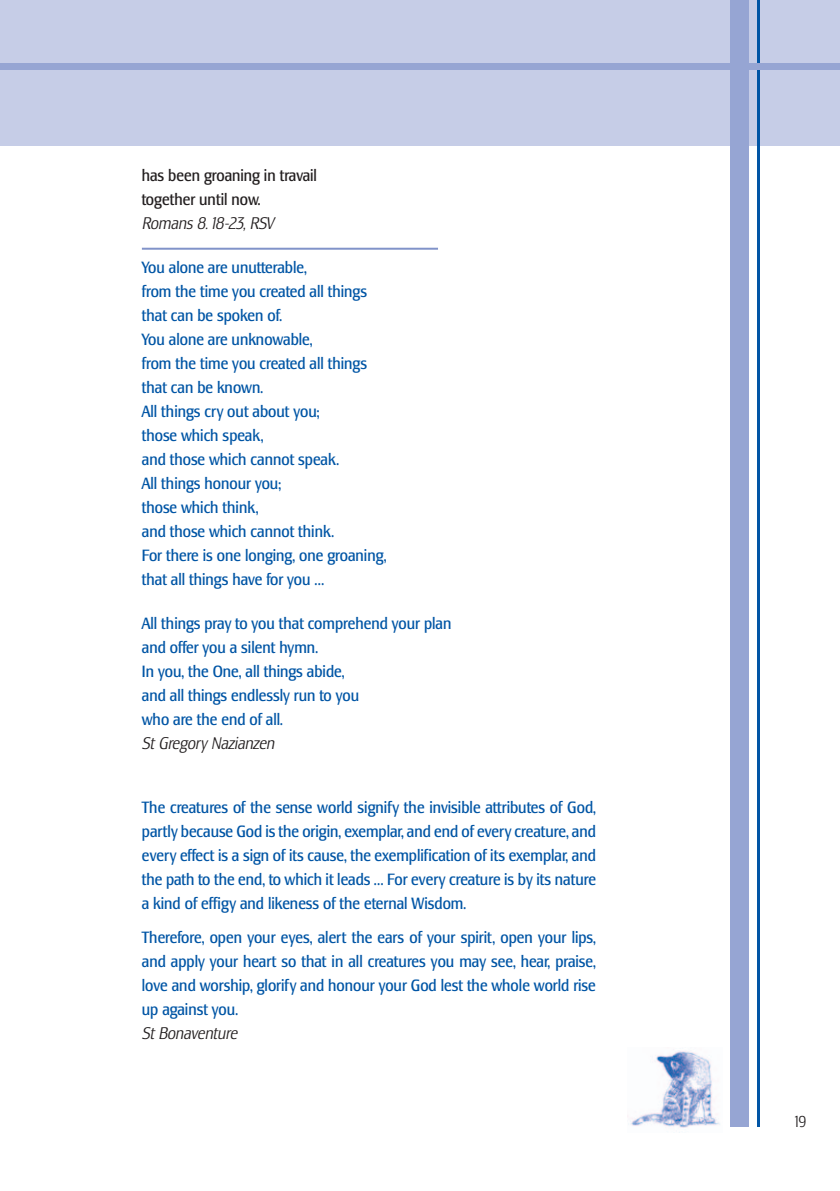
<style>
.page{position:relative;width:840px;height:1191px;background:#fff}
.page>*{position:absolute;margin:0;border:0;box-sizing:border-box;transform-origin:0 0}
.t1{font:condensed 17px/24px "Lesmore";color:#0155a5}
.t2{font:italic 300 condensed 17px "Lesmore";color:#231f20}
.t3{font:condensed 17px/24px "Lesmore";color:#231f20}
.t4{font:300 condensed 16px "Lesmore";color:#231f20}
</style>
<div class="page">
<div style="left:0;top:0;width:839px;height:146px;background:#c6cde7"></div>
<div style="left:730px;top:0;width:18px;height:1126px;background:#96a5d3"></div>
<hr style="left:757px;top:0;width:2px;height:1126px;background:#0155a5">
<div style="left:0;top:63px;width:839px;height:6px;background:#96a5d3"></div>
<img style="left:627px;top:1051px;width:93px;height:77px">
<hr style="left:142px;top:248px;width:296px;height:2px;background:#8193c9">
<p class="t3" style="left:142px;top:163px;width:176px">has been groaning in travail together until now.</p>
<p class="t2" style="left:142px;top:213px;width:133px">Romans 8. 18-23, RSV</p>
<p class="t1" style="left:142px;top:255px;width:246px">You alone are unutterable,<br>from the time you created all things that can be spoken of.<br>You alone are unknowable,<br>from the time you created all things that can be known.<br>All things cry out about you;<br>those which speak,<br>and those which cannot speak.<br>All things honour you;<br>those which think,<br>and those which cannot think.<br>For there is one longing, one groaning, that all things have for you …</p>
<p class="t1" style="left:142px;top:611px;width:311px">All things pray to you that comprehend your plan and offer you a silent hymn.<br>In you, the One, all things abide,<br>and all things endlessly run to you<br>who are the end of all.</p>
<p class="t2" style="left:142px;top:733px;width:134px">St Gregory Nazianzen</p>
<p class="t1" style="left:142px;top:795px;width:455px;text-align:justify">The creatures of the sense world signify the invisible attributes of God, partly because God is the origin, exemplar, and end of every creature, and every effect is a sign of its cause, the exemplification of its exemplar, and the path to the end, to which it leads … For every creature is by its nature a kind of effigy and likeness of the eternal Wisdom.</p>
<p class="t1" style="left:142px;top:925px;width:455px;text-align:justify">Therefore, open your eyes, alert the ears of your spirit, open your lips, and apply your heart so that in all creatures you may see, hear, praise, love and worship, glorify and honour your God lest the whole world rise up against you.</p>
<p class="t2" style="left:142px;top:1023px;width:97px">St Bonaventure</p>
<p class="t4" style="left:795px;top:1112px;width:12px">19</p>
</div>
